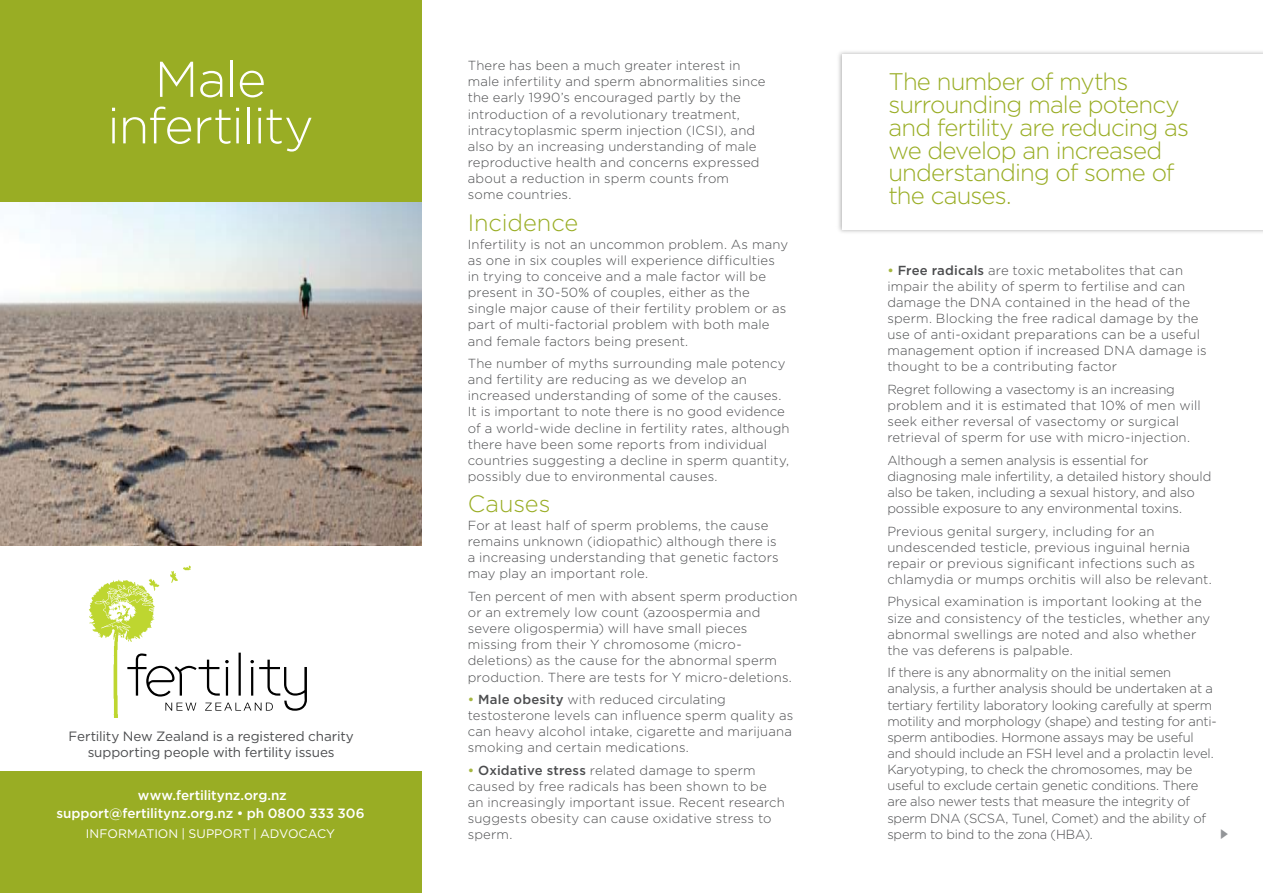
<style>
.page{position:relative;width:1263px;height:893px;background:#fff}
.page>*{position:absolute;margin:0;border:0;box-sizing:border-box;transform-origin:0 0}
.t1{font:300 50.25px/46.5px "Gotham HTF";letter-spacing:-.025em;color:#fff;text-align:center}
.t2{font:300 24px/22.8px "Gotham HTF";letter-spacing:-.035em;color:#99ad24}
.t3{font:300 23.7px "Gotham HTF";color:#99ad24}
.t4{font:13.5px/15.8px "Gotham HTF";letter-spacing:-.01em;color:#4c4d4f;text-align:center}
.t5{font:500 13.5px/18.3px "Gotham HTF";letter-spacing:-.005em;color:#fff;text-align:center}
.t6{font:300 13.2px/16.2px "Gotham HTF";letter-spacing:.01em;color:#4c4d4f}
.t7{font:300 13.2px/16px "Gotham HTF";letter-spacing:-.015em;color:#4c4d4f}
.t8{font:300 13.2px/16.2px "Gotham HTF";letter-spacing:-.01em;color:#4c4d4f}
.t9{font:12.3px "Gotham HTF";color:#fff}
.s1{font-weight:500;color:#a6b742}
.s2{font-weight:500}
</style>
<div class="page">
<img style="left:0;top:202px;width:421px;height:343px">
<div style="left:0;top:0;width:421px;height:202px;background:#99ad24"></div>
<div style="left:0;top:772px;width:421px;height:121px;background:#99ad24"></div>
<img style="left:89px;top:565px;width:102px;height:152px">
<svg style="left:127px;top:653px;width:180px;height:58px"></svg>
<div style="left:836px;top:48px;width:427px;height:187px;background:#000;opacity:.3"></div>
<div style="left:842px;top:54px;width:421px;height:175px;background:#fff"></div>
<h1 class="t1" style="left:107px;top:55px;width:208px">Male infertility</h1>
<p class="t4" style="left:69px;top:728px;width:287px">Fertility New Zealand is a registered charity supporting people with fertility issues</p>
<p class="t5" style="left:56px;top:785px;width:310px">www.fertilitynz.org.nz support@fertilitynz.org.nz • ph 0800 333 306</p>
<p class="t9" style="left:86px;top:827px;width:251px">information | support | advocacy</p>
<p class="t6" style="left:468px;top:57px;width:299px">There has been a much greater interest in male infertility and sperm abnormalities since the early 1990’s encouraged partly by the introduction of a revolutionary treatment, intracytoplasmic sperm injection (ICSI), and also by an increasing understanding of male reproductive health and concerns expressed about a reduction in sperm counts from some countries.</p>
<h3 class="t3" style="left:468px;top:209px;width:112px">Incidence</h3>
<p class="t6" style="left:468px;top:236px;width:322px">Infertility is not an uncommon problem. As many as one in six couples will experience difficulties in trying to conceive and a male factor will be present in 30-50% of couples, either as the single major cause of their fertility problem or as part of multi-factorial problem with both male and female factors being present.</p>
<p class="t6" style="left:468px;top:355px;width:323px">The number of myths surrounding male potency and fertility are reducing as we develop an increased understanding of some of the causes.<br>It is important to note there is no good evidence of a world-wide decline in fertility rates, although there have been some reports from individual countries suggesting a decline in sperm quantity, possibly due to environmental causes.</p>
<h3 class="t3" style="left:468px;top:490px;width:84px">Causes</h3>
<p class="t6" style="left:468px;top:517px;width:312px">For at least half of sperm problems, the cause remains unknown (idiopathic) although there is a increasing understanding that genetic factors may play an important role.</p>
<p class="t6" style="left:468px;top:588px;width:331px">Ten percent of men with absent sperm production or an extremely low count (azoospermia and severe oligospermia) will have small pieces missing from their Y chromosome (micro&shy;deletions) as the cause for the abnormal sperm production. There are tests for Y micro-deletions.</p>
<p class="t6" style="left:468px;top:691px;width:327px"><span class="s1">•</span> <span class="s2">Male obesity</span> with reduced circulating testosterone levels can influence sperm quality as can heavy alcohol intake, cigarette and marijuana smoking and certain medications.</p>
<p class="t6" style="left:468px;top:762px;width:319px"><span class="s1">•</span> <span class="s2">Oxidative stress</span> related damage to sperm caused by free radicals has been shown to be an increasingly important issue. Recent research suggests obesity can cause oxidative stress to sperm.</p>
<h2 class="t2" style="left:888px;top:70px;width:302px">The number of myths surrounding male potency and fertility are reducing as we develop an increased understanding of some of the causes.</h2>
<p class="t6" style="left:887px;top:262px;width:321px"><span class="s1">•</span> <span class="s2">Free radicals</span> are toxic metabolites that can impair the ability of sperm to fertilise and can damage the DNA contained in the head of the sperm. Blocking the free radical damage by the use of anti-oxidant preparations can be a useful management option if increased DNA damage is thought to be a contributing factor</p>
<p class="t6" style="left:887px;top:381px;width:315px">Regret following a vasectomy is an increasing problem and it is estimated that 10% of men will seek either reversal of vasectomy or surgical retrieval of sperm for use with micro-injection.</p>
<p class="t8" style="left:887px;top:452px;width:325px">Although a semen analysis is essential for diagnosing male infertility, a detailed history should also be taken, including a sexual history, and also possible exposure to any environmental toxins.</p>
<p class="t6" style="left:887px;top:523px;width:326px">Previous genital surgery, including for an undescended testicle, previous inguinal hernia repair or previous significant infections such as chlamydia or mumps orchitis will also be relevant.</p>
<p class="t6" style="left:887px;top:594px;width:324px">Physical examination is important looking at the size and consistency of the testicles, whether any abnormal swellings are noted and also whether the vas deferens is palpable.</p>
<p class="t7" style="left:887px;top:664px;width:331px">If there is any abnormality on the initial semen analysis, a further analysis should be undertaken at a tertiary fertility laboratory looking carefully at sperm motility and morphology (shape) and testing for anti&shy;sperm antibodies. Hormone assays may be useful and should include an FSH level and a prolactin level.<br>Karyotyping, to check the chromosomes, may be useful to exclude certain genetic conditions. There are also newer tests that measure the integrity of sperm DNA (SCSA, Tunel, Comet) and the ability of sperm to bind to the zona (HBA).</p>
</div>
